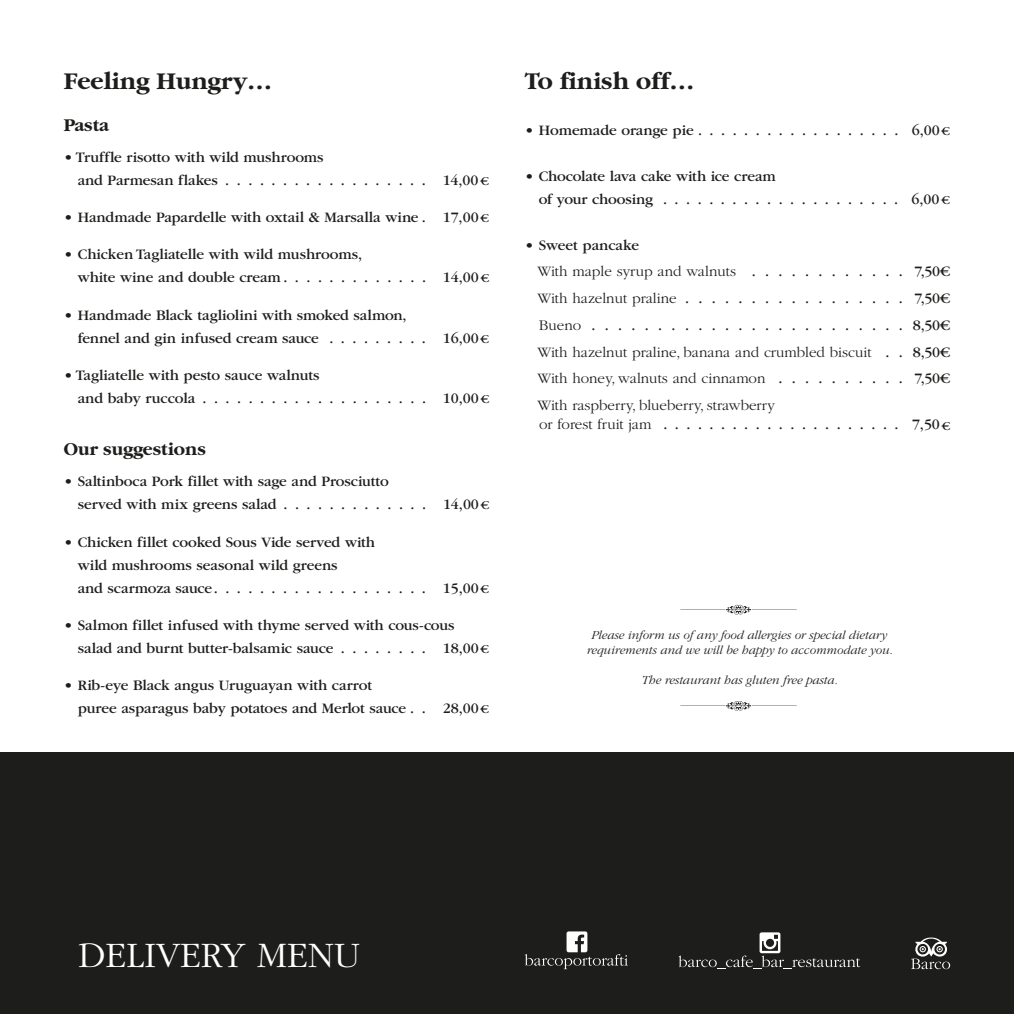
<style>
.page{position:relative;width:1014px;height:1014px;background:#fff}
.page>*{position:absolute;margin:0;border:0;box-sizing:border-box;transform-origin:0 0}
.t1{font:300 37.25px "PF Garamond Text";color:#fff}
.t2{font:700 25px "PF Garamond Text";color:#1d1d1b}
.t3{font:700 18.75px "PF Garamond Text";color:#1d1d1b}
.t4{font:500 15px/23px "PF Garamond Text";color:#1d1d1b}
.t5{font:300 15px/26.8px "PF Garamond Text";color:#1d1d1b}
.t6{font:italic 12.5px/15px "PF Garamond Text";color:#1d1d1b;text-align:center}
.s1{font-size:12.5px}
.s2{font-weight:500}
.s3{font-weight:300}
</style>
<div class="page">
<svg style="left:680px;top:604px;width:116px;height:10px"></svg>
<svg style="left:680px;top:701px;width:116px;height:9px"></svg>
<div style="left:0;top:752px;width:1013px;height:261px;background:#1d1d1b"></div>
<svg style="left:524px;top:931px;width:104px;height:38px"></svg>
<svg style="left:678px;top:932px;width:182px;height:37px"></svg>
<svg style="left:911px;top:937px;width:39px;height:32px"></svg>
<h2 class="t2" style="left:64px;top:67px;width:210px">Feeling Hungry…</h2>
<p class="t3" style="left:64px;top:114px;width:47px">Pasta</p>
<p class="t4" style="left:78px;top:146px;width:412px;text-indent:-14px">• Truffle risotto with wild mushrooms<br>and Parmesan flakes . . . . . . . . . . . . . . . . . . 14,00 <span class="s1">€</span></p>
<p class="t4" style="left:64px;top:206px;width:426px">• Handmade Papardelle with oxtail &amp; Marsalla wine . 17,00 <span class="s1">€</span></p>
<p class="t4" style="left:78px;top:243px;width:413px;text-indent:-14px">• Chicken Tagliatelle with wild mushrooms,<br>white wine and double cream . . . . . . . . . . . . . 14,00 <span class="s1">€</span></p>
<p class="t4" style="left:78px;top:303px;width:412px;text-indent:-14px">• Handmade Black tagliolini with smoked salmon,<br>fennel and gin infused cream sauce . . . . . . . . . 16,00 <span class="s1">€</span></p>
<p class="t4" style="left:78px;top:364px;width:413px;text-indent:-14px">• Tagliatelle with pesto sauce walnuts<br>and baby ruccola . . . . . . . . . . . . . . . . . . . . 10,00 <span class="s1">€</span></p>
<p class="t3" style="left:64px;top:439px;width:144px">Our suggestions</p>
<p class="t4" style="left:78px;top:470px;width:413px;text-indent:-14px">• Saltinboca Pork fillet with sage and Prosciutto<br>served with mix greens salad . . . . . . . . . . . . . 14,00 <span class="s1">€</span></p>
<p class="t4" style="left:78px;top:530px;width:412px;text-indent:-14px">• Chicken fillet cooked Sous Vide served with<br>wild mushrooms seasonal wild greens<br>and scarmoza sauce. . . . . . . . . . . . . . . . . . . 15,00 <span class="s1">€</span></p>
<p class="t4" style="left:78px;top:613px;width:412px;text-indent:-14px">• Salmon fillet infused with thyme served with cous-cous salad and burnt butter-balsamic sauce . . . . . . . . 18,00 <span class="s1">€</span></p>
<p class="t4" style="left:78px;top:674px;width:412px;text-indent:-14px">• Rib-eye Black angus Uruguayan with carrot<br>puree asparagus baby potatoes and Merlot sauce . . 28,00 <span class="s1">€</span></p>
<h2 class="t2" style="left:524px;top:67px;width:171px">To finish off…</h2>
<p class="t4" style="left:524px;top:118px;width:426px">• Homemade orange pie . . . . . . . . . . . . . . . . . . 6,00 <span class="s1">€</span></p>
<p class="t4" style="left:538px;top:164px;width:412px;text-indent:-14px">• Chocolate lava cake with ice cream<br>of your choosing . . . . . . . . . . . . . . . . . . . . . 6,00 <span class="s1">€</span></p>
<p class="t5" style="left:537px;top:232px;width:414px;text-indent:-13px"><span class="s2">• Sweet pancake<br></span>With maple syrup and walnuts <span class="s2">. . . . . . . . . . . . 7,50€ </span>With hazelnut praline <span class="s2">. . . . . . . . . . . . . . . . . 7,50€ </span>Bueno <span class="s2">. . . . . . . . . . . . . . . . . . . . . . . . 8,50€ </span>With hazelnut praline, banana and crumbled biscuit <span class="s2">. . 8,50€ </span>With honey, walnuts and cinnamon <span class="s2">. . . . . . . . . . 7,50€ </span>With raspberry, blueberry, strawberry</p>
<p class="t4" style="left:539px;top:413px;width:412px"><span class="s3">or forest fruit jam</span> . . . . . . . . . . . . . . . . . . . . . 7,50 <span class="s1">€</span></p>
<p class="t6" style="left:586px;top:628px;width:307px">Please inform us of any food allergies or special dietary requirements and we will be happy to accommodate you.</p>
<p class="t6" style="left:641px;top:673px;width:197px">The restaurant has gluten free pasta.</p>
<h1 class="t1" style="left:78px;top:935px;width:283px">DELIVERY MENU</h1>
</div>
